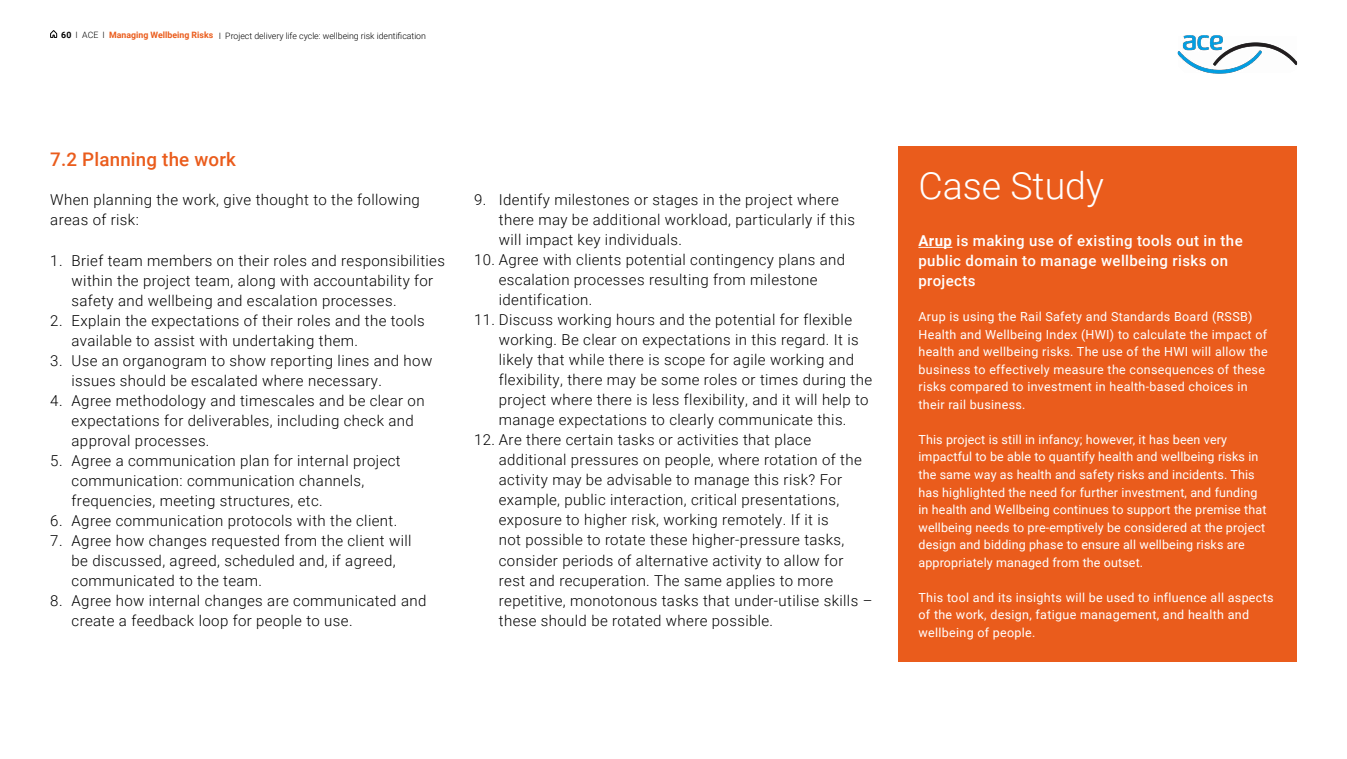
<style>
.page{position:relative;width:1347px;height:759px;background:#fff}
.page>*{position:absolute;margin:0;border:0;box-sizing:border-box;transform-origin:0 0}
.t1{font:300 37.5px "Roboto";color:#fff}
.t2{font:500 18.75px "Roboto";letter-spacing:.01em;color:#ea5c1c}
.t3{font:300 15px/20px "Roboto";letter-spacing:.025em;color:#000}
.t4{font:500 15px/20px "Roboto";letter-spacing:.025em;color:#fff}
.t5{font:12.5px/17.5px "Roboto";letter-spacing:.01em;color:#fff}
.t6{font:300 8.75px "Roboto";color:#000}
.s1{font-weight:700}
.s2{font-weight:700;color:#ea5c1c}
</style>
<div class="page">
<img style="left:1177px;top:35px;width:120px;height:39px">
<div style="left:897px;top:146px;width:399px;height:515px;background:#ea5c1c"></div>
<hr style="left:918px;top:247px;width:34px;height:1px;background:#fff">
<svg style="left:50px;top:30px;width:7px;height:8px"></svg>
<p class="t6" style="left:61px;top:29px;width:366px"><span class="s1">60</span> I ACE I <span class="s2">Managing Wellbeing Risks</span> I Project delivery life cycle: wellbeing risk identification</p>
<p class="t2" style="left:50px;top:146px;width:187px">7.2 Planning the work</p>
<p class="t3" style="left:50px;top:189px;width:371px">When planning the work, give thought to the following areas of risk:</p>
<p class="t3" style="left:72px;top:249px;width:375px;text-indent:-21px">1. Brief team members on their roles and responsibilities within the project team, along with accountability for safety and wellbeing and escalation processes.</p>
<p class="t3" style="left:72px;top:309px;width:355px;text-indent:-21px">2. Explain the expectations of their roles and the tools available to assist with undertaking them.</p>
<p class="t3" style="left:72px;top:349px;width:362px;text-indent:-21px">3. Use an organogram to show reporting lines and how issues should be escalated where necessary.</p>
<p class="t3" style="left:72px;top:389px;width:354px;text-indent:-21px">4. Agree methodology and timescales and be clear on expectations for deliverables, including check and approval processes.</p>
<p class="t3" style="left:72px;top:449px;width:331px;text-indent:-21px">5. Agree a communication plan for internal project communication: communication channels, frequencies, meeting structures, etc.</p>
<p class="t3" style="left:50px;top:509px;width:348px">6. Agree communication protocols with the client.</p>
<p class="t3" style="left:72px;top:529px;width:341px;text-indent:-21px">7. Agree how changes requested from the client will be discussed, agreed, scheduled and, if agreed, communicated to the team.</p>
<p class="t3" style="left:72px;top:589px;width:356px;text-indent:-21px">8. Agree how internal changes are communicated and create a feedback loop for people to use.</p>
<p class="t3" style="left:499px;top:189px;width:358px;text-indent:-25px">9. Identify milestones or stages in the project where there may be additional workload, particularly if this will impact key individuals.</p>
<p class="t3" style="left:499px;top:249px;width:348px;text-indent:-25px">10. Agree with clients potential contingency plans and escalation processes resulting from milestone identification.</p>
<p class="t3" style="left:499px;top:309px;width:375px;text-indent:-25px">11. Discuss working hours and the potential for flexible working. Be clear on expectations in this regard. It is likely that while there is scope for agile working and flexibility, there may be some roles or times during the project where there is less flexibility, and it will help to manage expectations to clearly communicate this.</p>
<p class="t3" style="left:499px;top:429px;width:375px;text-indent:-25px">12. Are there certain tasks or activities that place additional pressures on people, where rotation of the activity may be advisable to manage this risk? For example, public interaction, critical presentations, exposure to higher risk, working remotely. If it is<br>not possible to rotate these higher-pressure tasks, consider periods of alternative activity to allow for rest and recuperation. The same applies to more repetitive, monotonous tasks that under-utilise skills – these should be rotated where possible.</p>
<h1 class="t1" style="left:918px;top:159px;width:187px">Case Study</h1>
<p class="t4" style="left:918px;top:230px;width:326px"><span class="s1">Arup</span> is making use of existing tools out in the public domain to manage wellbeing risks on projects</p>
<p class="t5" style="left:918px;top:307px;width:351px">Arup is using the Rail Safety and Standards Board (RSSB)<br>Health and Wellbeing Index (HWI) to calculate the impact of health and wellbeing risks. The use of the HWI will allow the business to effectively measure the consequences of these risks compared to investment in health-based choices in their rail business.</p>
<p class="t5" style="left:918px;top:430px;width:349px">This project is still in infancy; however, it has been very impactful to be able to quantify health and wellbeing risks in the same way as health and safety risks and incidents. This has highlighted the need for further investment, and funding in health and Wellbeing continues to support the premise that wellbeing needs to pre-emptively be considered at the project design and bidding phase to ensure all wellbeing risks are appropriately managed from the outset.</p>
<p class="t5" style="left:918px;top:587px;width:356px">This tool and its insights will be used to influence all aspects of the work, design, fatigue management, and health and wellbeing of people.</p>
</div>
